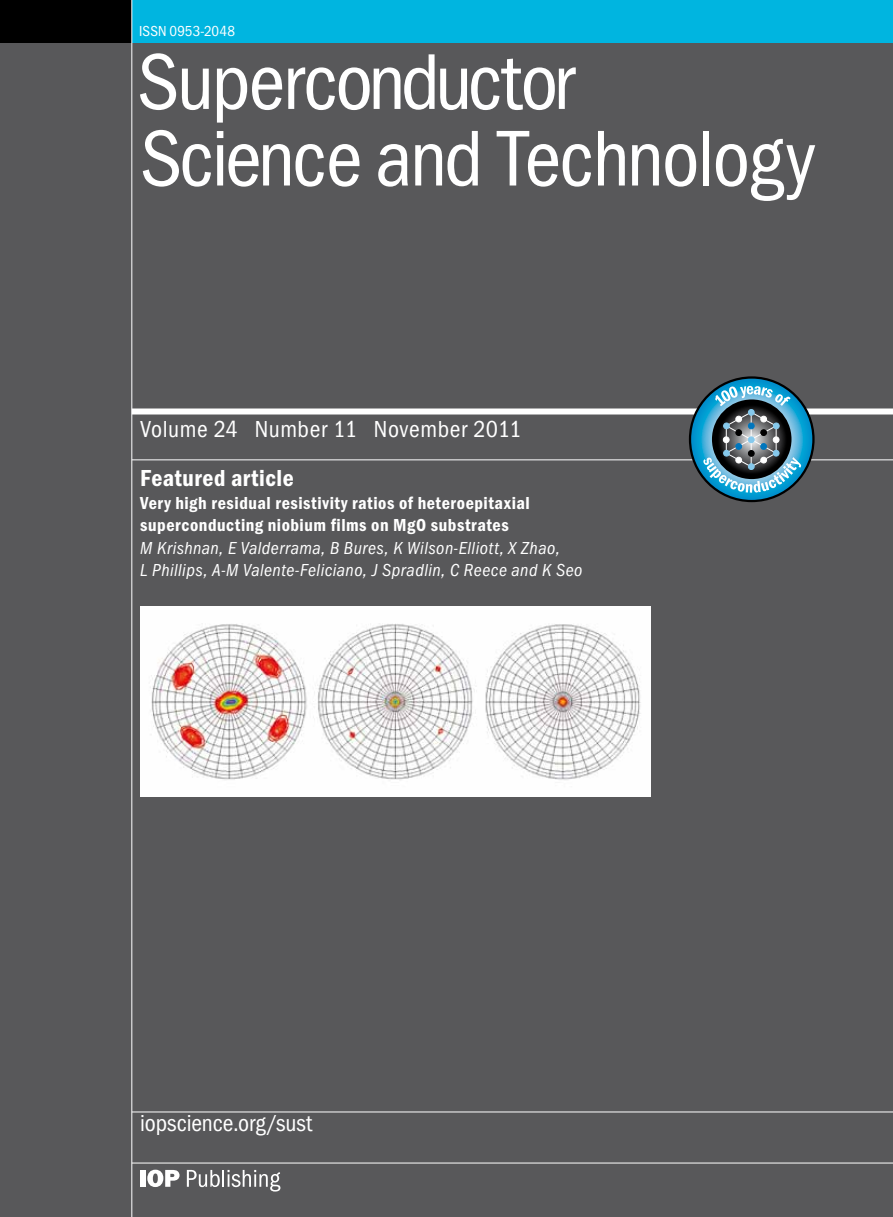
<style>
.page{position:relative;width:893px;height:1217px;background:#fff}
.page>*{position:absolute;margin:0;border:0;box-sizing:border-box;transform-origin:0 0}
.t1{font:81.75px/76.5px "Franklin Got Cd Io P";letter-spacing:-.03em;color:#fff}
.t2{font:24px "Franklin Got Cd Io P";letter-spacing:.01em;color:#fff}
.t3{font:600 24px "Franklin Got Cd Io P";letter-spacing:.015em;color:#fff}
.t4{font:italic 18px/22.5px "Franklin Got Cd Io P";letter-spacing:.025em;color:#fff}
.t5{font:600 18px/22.5px "Franklin Got Cd Io P";letter-spacing:.03em;color:#fff}
.t6{font:15px "Franklin Got Cd Io P";letter-spacing:.01em;color:#fff}
</style>
<div class="page">
<div style="left:0;top:0;width:893px;height:1216px;background:#58585a"></div>
<div style="left:0;top:0;width:132px;height:43px;background:#000"></div>
<div style="left:132px;top:0;width:761px;height:43px;background:#00b5e0"></div>
<hr style="left:132px;top:0;width:1px;height:1216px;background:#fff">
<hr style="left:132px;top:459px;width:761px;height:1px;background:#fff">
<div style="left:132px;top:408px;width:761px;height:6px;background:#fff"></div>
<hr style="left:132px;top:1162px;width:761px;height:1px;background:#fff">
<hr style="left:132px;top:1111px;width:761px;height:1px;background:#fff">
<div style="left:140px;top:1169px;width:6px;height:17px;background:#fff"></div>
<svg style="left:147px;top:1169px;width:33px;height:17px"></svg>
<svg style="left:187px;top:1169px;width:93px;height:22px"></svg>
<img style="left:140px;top:606px;width:511px;height:190px">
<svg style="left:689px;top:376px;width:126px;height:126px"></svg>
<svg style="left:691px;top:378px;width:121px;height:122px;background:#018fc4"></svg>
<svg style="left:703px;top:385px;width:99px;height:107px;background:#538093"></svg>
<div style="left:735px;top:457px;width:7px;height:6px;border:1px solid #fff;border-radius:50%"></div>
<p class="t6" style="left:139px;top:23px;width:97px">ISSN 0953-2048</p>
<h1 class="t1" style="left:137px;top:44px;width:679px">Superconductor<br>Science and Technology</h1>
<h2 class="t2" style="left:140px;top:415px;width:383px">Volume 24 Number 11 November 2011</h2>
<h2 class="t3" style="left:140px;top:464px;width:155px">Featured article</h2>
<p class="t5" style="left:140px;top:491px;width:391px">Very high residual resistivity ratios of heteroepitaxial superconducting niobium films on MgO substrates</p>
<p class="t4" style="left:140px;top:536px;width:444px">M Krishnan, E Valderrama, B Bures, K Wilson-Elliott, X Zhao,<br>L Phillips, A-M Valente-Feliciano, J Spradlin, C Reece and K Seo</p>
<h2 class="t2" style="left:140px;top:1108px;width:174px">iopscience.org/sust</h2>
</div>
